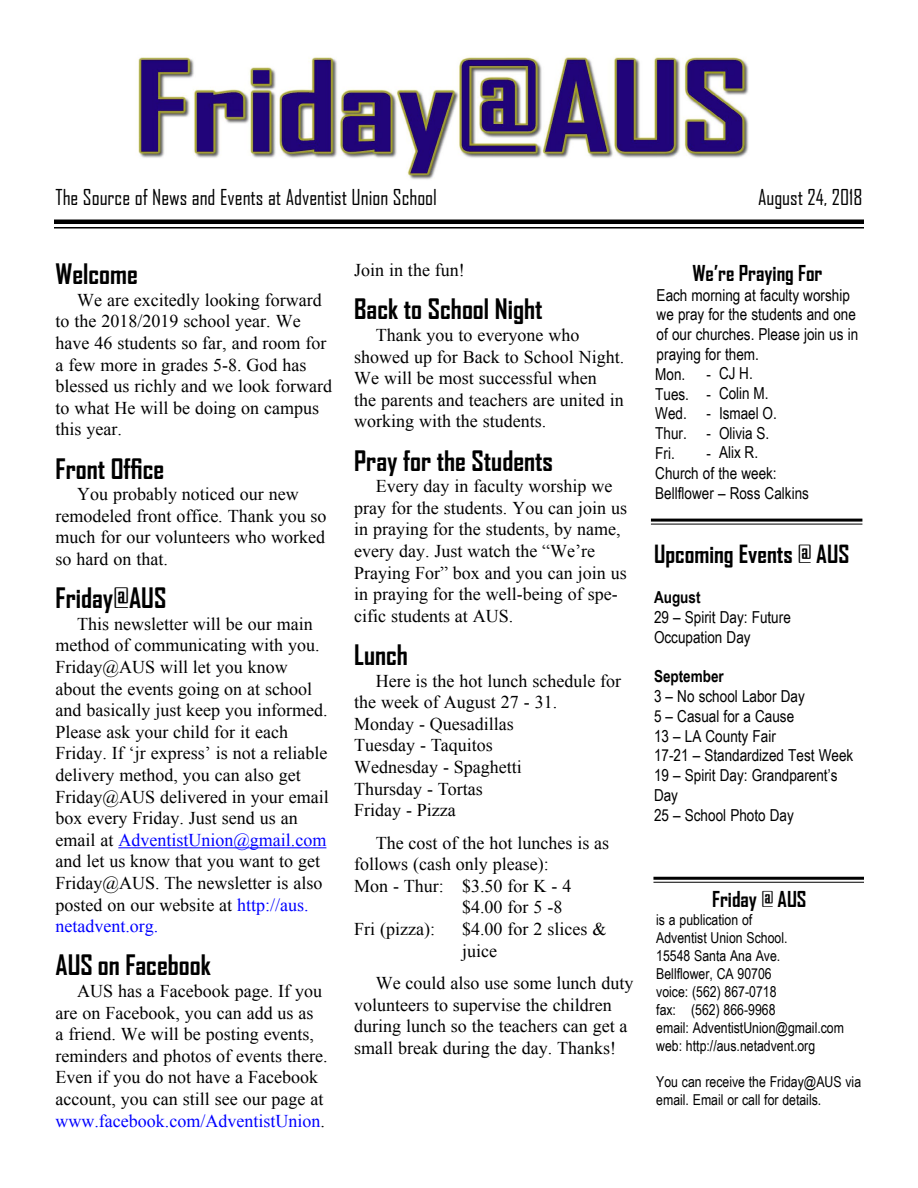
<style>
.page{position:relative;width:918px;height:1188px;background:#fff}
.page>*{position:absolute;margin:0;border:0;box-sizing:border-box;transform-origin:0 0}
.t1{font:700 27px "Agency FB";color:#000}
.t2{font:700 24px "Agency FB";color:#000}
.t3{font:21px "Agency FB";color:#000}
.t4{font:700 21px "Agency FB";color:#000}
.Body{font:18px/21.6px "Times New Roman";color:#000}
.body_no_indent{font:16.5px/19.8px "Arial Narrow";color:#000}
.body_no_indent-2{font:700 16.5px "Arial Narrow";color:#000}
.t5{font:15px/18px "Arial Narrow";color:#000}
.s1{color:#00f}
</style>
<div class="page">
<img style="left:138px;top:57px;width:611px;height:123px">
<hr style="left:118px;top:847px;width:208px;height:1px;background:#00f">
<hr style="left:54px;top:220px;width:810px;height:4px;background:#000">
<hr style="left:54px;top:227px;width:810px;height:2px;background:#000">
<hr style="left:651px;top:519px;width:211px;height:3px;background:#000">
<hr style="left:651px;top:524px;width:211px;height:1px;background:#000">
<hr style="left:653px;top:877px;width:211px;height:3px;background:#000">
<hr style="left:653px;top:882px;width:211px;height:1px;background:#000">
<p class="t3" style="left:56px;top:184px;width:383px">The Source of News and Events at Adventist Union School</p>
<p class="t3" style="left:758px;top:184px;width:106px">August 24, 2018</p>
<p class="t1" style="left:56px;top:257px;width:84px">Welcome</p>
<p class="Body" style="left:56px;top:289px;width:278px;text-indent:22px">We are excitedly looking forward to the 2018/2019 school year. We have 46 students so far, and room for a few more in grades 5-8. God has blessed us richly and we look forward to what He will be doing on campus this year.</p>
<p class="t1" style="left:56px;top:452px;width:110px">Front Office</p>
<p class="Body" style="left:56px;top:483px;width:273px;text-indent:22px">You probably noticed our new remodeled front office. Thank you so much for our volunteers who worked so hard on that.</p>
<p class="t1" style="left:56px;top:581px;width:112px">Friday@AUS</p>
<p class="Body" style="left:56px;top:613px;width:275px;text-indent:22px">This newsletter will be our main method of communicating with you.<br>Friday@AUS will let you know about the events going on at school and basically just keep you informed.<br>Please ask your child for it each Friday. If ‘jr express’ is not a reliable delivery method, you can also get Friday@AUS delivered in your email box every Friday. Just send us an email at <span class="s1">AdventistUnion@gmail.com </span>and let us know that you want to get Friday@AUS. The newsletter is also posted on our website at <span class="s1">http://aus. netadvent.org.</span></p>
<p class="t1" style="left:56px;top:949px;width:157px">AUS on Facebook</p>
<p class="Body" style="left:56px;top:980px;width:274px;text-indent:22px">AUS has a Facebook page. If you are on Facebook, you can add us as<br>a friend. We will be posting events, reminders and photos of events there.<br>Even if you do not have a Facebook account, you can still see our page at <span class="s1">www.facebook.com/AdventistUnion</span>.</p>
<p class="Body" style="left:354px;top:259px;width:112px">Join in the fun!</p>
<p class="t1" style="left:354px;top:292px;width:190px">Back to School Night</p>
<p class="Body" style="left:354px;top:324px;width:272px;text-indent:22px">Thank you to everyone who showed up for Back to School Night.<br>We will be most successful when<br>the parents and teachers are united in working with the students.</p>
<p class="t1" style="left:354px;top:444px;width:201px">Pray for the Students</p>
<p class="Body" style="left:354px;top:475px;width:275px;text-indent:22px">Every day in faculty worship we pray for the students. You can join us in praying for the students, by name, every day. Just watch the “We’re<br>Praying For” box and you can join us in praying for the well-being of spe&shy;cific students at AUS.</p>
<p class="t1" style="left:354px;top:638px;width:55px">Lunch</p>
<p class="Body" style="left:354px;top:669px;width:269px;text-indent:22px">Here is the hot lunch schedule for the week of August 27 - 31.<br>Monday - Quesadillas<br>Tuesday - Taquitos<br>Wednesday - Spaghetti<br>Thursday - Tortas<br>Friday - Pizza</p>
<p class="Body" style="left:376px;top:831px;width:235px">The cost of the hot lunches is as</p>
<p class="Body" style="left:354px;top:853px;width:196px">follows (cash only please):</p>
<p class="Body" style="left:354px;top:875px;width:219px">Mon - Thur: $3.50 for K - 4</p>
<p class="Body" style="left:462px;top:896px;width:102px">$4.00 for 5 -8</p>
<p class="Body" style="left:354px;top:918px;width:82px">Fri (pizza):</p>
<p class="Body" style="left:462px;top:918px;width:146px">$4.00 for 2 slices &amp; juice</p>
<p class="Body" style="left:354px;top:972px;width:281px;text-indent:22px">We could also use some lunch duty volunteers to supervise the children during lunch so the teachers can get a small break during the day. Thanks!</p>
<p class="t4" style="left:692px;top:260px;width:132px">We’re Praying For</p>
<p class="body_no_indent" style="left:657px;top:284px;width:203px">Each morning at faculty worship we pray for the students and one of our churches. Please join us in praying for them.</p>
<p class="body_no_indent" style="left:655px;top:363px;width:32px">Mon.</p>
<p class="body_no_indent" style="left:706px;top:363px;width:6px">-</p>
<p class="body_no_indent" style="left:655px;top:383px;width:57px">Tues. -</p>
<p class="body_no_indent" style="left:655px;top:403px;width:57px">Wed. -</p>
<p class="body_no_indent" style="left:655px;top:423px;width:57px">Thur. -</p>
<p class="body_no_indent" style="left:655px;top:443px;width:21px">Fri.</p>
<p class="body_no_indent" style="left:706px;top:443px;width:6px">-</p>
<p class="body_no_indent" style="left:655px;top:462px;width:123px">Church of the week:</p>
<p class="body_no_indent" style="left:655px;top:482px;width:155px">Bellflower – Ross Calkins</p>
<p class="body_no_indent" style="left:719px;top:363px;width:35px">CJ H.</p>
<p class="body_no_indent" style="left:719px;top:383px;width:51px">Colin M.</p>
<p class="body_no_indent" style="left:719px;top:402px;width:59px">Ismael O.</p>
<p class="body_no_indent" style="left:719px;top:422px;width:52px">Olivia S.</p>
<p class="body_no_indent" style="left:719px;top:442px;width:41px">Alix R.</p>
<p class="t2" style="left:654px;top:539px;width:197px">Upcoming Events @ AUS</p>
<p class="body_no_indent-2" style="left:654px;top:585px;width:48px">August</p>
<p class="body_no_indent" style="left:654px;top:606px;width:138px">29 – Spirit Day: Future<br>Occupation Day</p>
<p class="body_no_indent-2" style="left:654px;top:664px;width:71px">September</p>
<p class="body_no_indent" style="left:654px;top:686px;width:152px">3 – No school Labor Day</p>
<p class="body_no_indent" style="left:654px;top:705px;width:142px">5 – Casual for a Cause</p>
<p class="body_no_indent" style="left:654px;top:725px;width:123px">13 – LA County Fair</p>
<p class="body_no_indent" style="left:654px;top:745px;width:201px">17-21 – Standardized Test Week</p>
<p class="body_no_indent" style="left:654px;top:765px;width:185px">19 – Spirit Day: Grandparent’s<br>Day</p>
<p class="body_no_indent" style="left:654px;top:804px;width:141px">25 – School Photo Day</p>
<p class="t4" style="left:712px;top:886px;width:96px">Friday @ AUS</p>
<p class="t5" style="left:656px;top:910px;width:98px">is a publication of</p>
<p class="t5" style="left:656px;top:928px;width:133px">Adventist Union School.</p>
<p class="t5" style="left:656px;top:946px;width:126px">15548 Santa Ana Ave.</p>
<p class="t5" style="left:656px;top:964px;width:117px">Bellflower, CA 90706</p>
<p class="t5" style="left:656px;top:982px;width:122px">voice: (562) 867-0718</p>
<p class="t5" style="left:656px;top:1000px;width:121px">fax: (562) 866-9968</p>
<p class="t5" style="left:656px;top:1018px;width:189px">email: AdventistUnion@gmail.com</p>
<p class="t5" style="left:656px;top:1036px;width:160px">web: http://aus.netadvent.org</p>
<p class="t5" style="left:656px;top:1072px;width:206px">You can receive the Friday@AUS via email. Email or call for details.</p>
</div>
